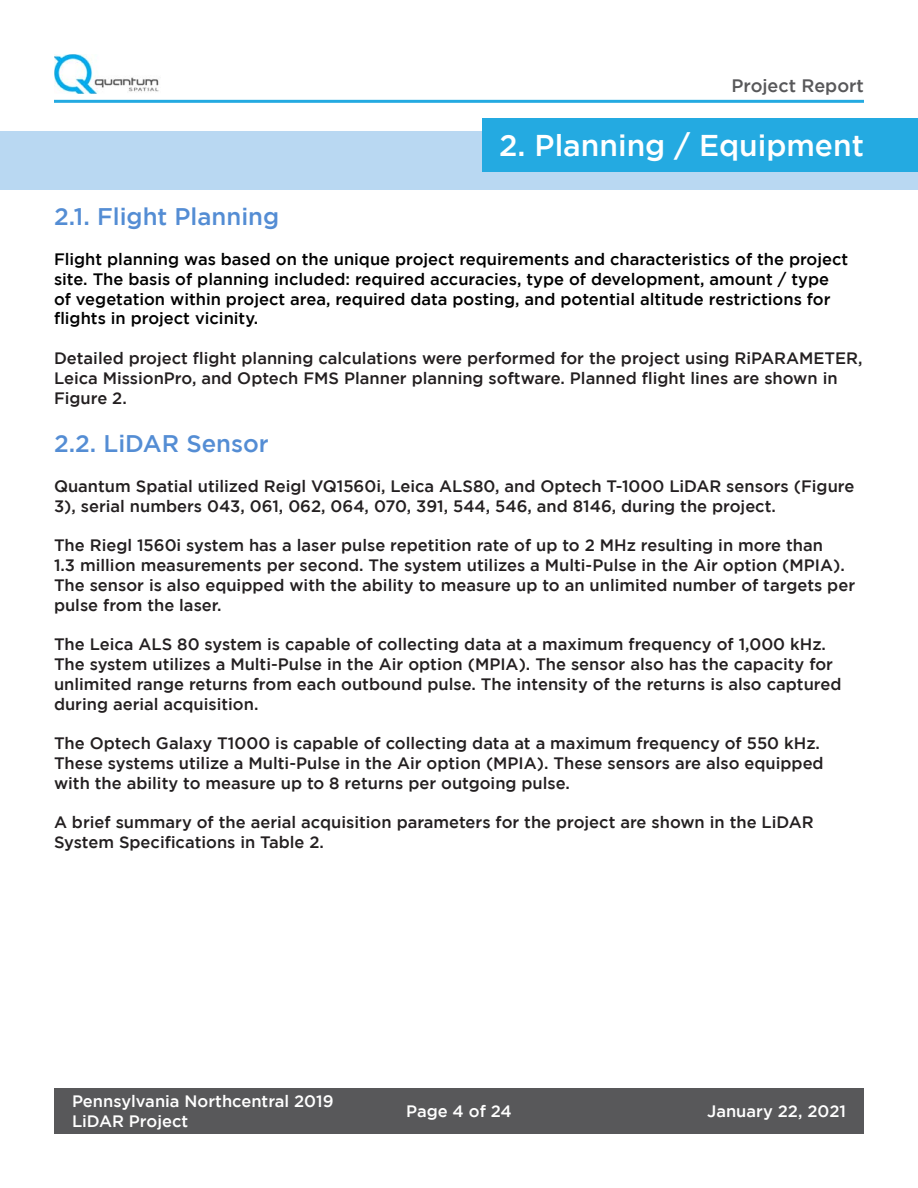
<style>
.page{position:relative;width:918px;height:1188px;background:#fff}
.page>*{position:absolute;margin:0;border:0;box-sizing:border-box;transform-origin:0 0}
.Header_lv_1{font:500 30px "Gotham";color:#fff}
.Header_lv_2{font:500 24px "Gotham";color:#548dd4}
.t1{font:500 18px "Gotham";color:#58585a}
.Body_text_lv_1{font:500 16.5px/19.8px "Gotham";color:#231f20}
.Body_text_lv_1-2{font:500 16.5px/19.8px "Gotham";color:#000}
.t2{font:500 16.5px/19.8px "Gotham";color:#fff}
</style>
<div class="page">
<div style="left:54px;top:1088px;width:810px;height:46px;background:#58585a"></div>
<img style="left:54px;top:54px;width:105px;height:40px">
<hr style="left:54px;top:100px;width:810px;height:3px;background:#24aae1">
<div style="left:0;top:131px;width:918px;height:59px;background:#b9d8f2"></div>
<div style="left:483px;top:118px;width:435px;height:54px;background:#24aae1"></div>
<p class="t1" style="left:732px;top:76px;width:134px">Project Report</p>
<p class="Header_lv_1" style="left:499px;top:128px;width:366px">2. Planning / Equipment</p>
<p class="Header_lv_2" style="left:54px;top:203px;width:227px">2.1. Flight Planning</p>
<p class="Body_text_lv_1-2" style="left:54px;top:249px;width:796px">Flight planning was based on the unique project requirements and characteristics of the project site. The basis of planning included: required accuracies, type of development, amount / type of vegetation within project area, required data posting, and potential altitude restrictions for flights in project vicinity.</p>
<p class="Body_text_lv_1" style="left:54px;top:348px;width:810px">Detailed project flight planning calculations were performed for the project using RiPARAMETER,<br>Leica MissionPro, and Optech FMS Planner planning software. Planned flight lines are shown in<br>Figure 2.</p>
<p class="Header_lv_2" style="left:54px;top:430px;width:216px">2.2. LiDAR Sensor</p>
<p class="Body_text_lv_1" style="left:54px;top:476px;width:802px">Quantum Spatial utilized Reigl VQ1560i, Leica ALS80, and Optech T-1000 LiDAR sensors (Figure<br>3), serial numbers 043, 061, 062, 064, 070, 391, 544, 546, and 8146, during the project.</p>
<p class="Body_text_lv_1" style="left:54px;top:535px;width:803px">The Riegl 1560i system has a laser pulse repetition rate of up to 2 MHz resulting in more than<br>1.3 million measurements per second. The system utilizes a Multi-Pulse in the Air option (MPIA).<br>The sensor is also equipped with the ability to measure up to an unlimited number of targets per pulse from the laser.</p>
<p class="Body_text_lv_1" style="left:54px;top:634px;width:789px">The Leica ALS 80 system is capable of collecting data at a maximum frequency of 1,000 kHz.<br>The system utilizes a Multi-Pulse in the Air option (MPIA). The sensor also has the capacity for unlimited range returns from each outbound pulse. The intensity of the returns is also captured during aerial acquisition.</p>
<p class="Body_text_lv_1" style="left:54px;top:733px;width:771px">The Optech Galaxy T1000 is capable of collecting data at a maximum frequency of 550 kHz.<br>These systems utilize a Multi-Pulse in the Air option (MPIA). These sensors are also equipped with the ability to measure up to 8 returns per outgoing pulse.</p>
<p class="Body_text_lv_1" style="left:54px;top:812px;width:761px">A brief summary of the aerial acquisition parameters for the project are shown in the LiDAR</p>
<p class="Body_text_lv_1" style="left:54px;top:832px;width:272px">System Specifications in Table 2.</p>
<p class="t2" style="left:72px;top:1091px;width:263px">Pennsylvania Northcentral 2019<br>LiDAR Project</p>
<p class="t2" style="left:406px;top:1101px;width:107px">Page 4 of 24</p>
<p class="t2" style="left:707px;top:1101px;width:140px">January 22, 2021</p>
</div>
